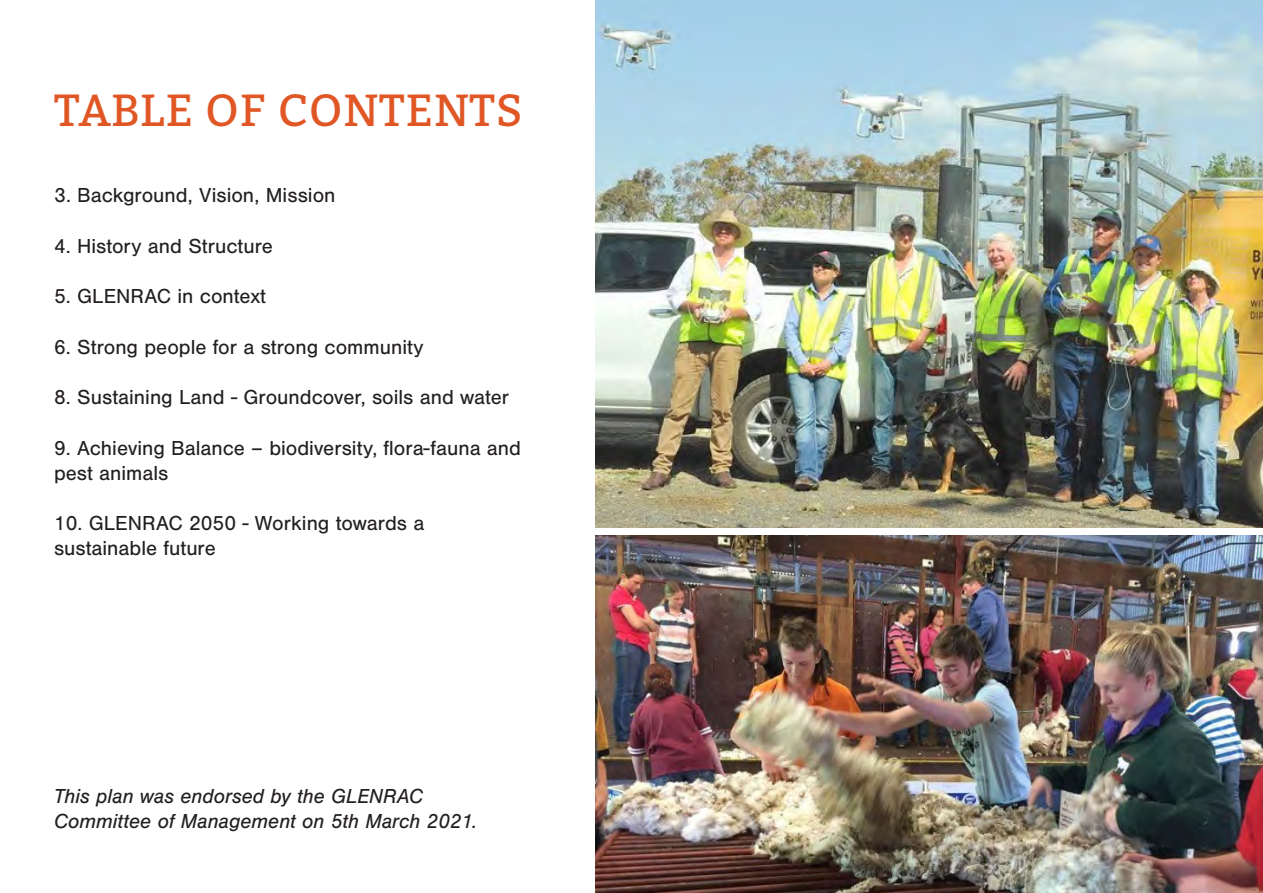
<style>
.page{position:relative;width:1263px;height:893px;background:#fff}
.page>*{position:absolute;margin:0;border:0;box-sizing:border-box;transform-origin:0 0}
.t1{font:45px "Bitter";letter-spacing:.02em;color:#e05725}
.t2{font:21px/25.2px "Nimbus San";color:#231f20}
.t3{font:italic 21px/25.2px "Nimbus San";color:#231f20}
</style>
<div class="page">
<img style="left:595px;top:0;width:668px;height:527px">
<img style="left:595px;top:536px;width:668px;height:357px">
<p class="t1" style="left:54px;top:82px;width:470px">TABLE OF CONTENTS</p>
<p class="t2" style="left:54px;top:183px;width:283px">3. Background, Vision, Mission</p>
<p class="t2" style="left:54px;top:234px;width:220px">4. History and Structure</p>
<p class="t2" style="left:54px;top:284px;width:213px">5. GLENRAC in context</p>
<p class="t2" style="left:54px;top:334px;width:371px">6. Strong people for a strong community</p>
<p class="t2" style="left:54px;top:385px;width:457px">8. Sustaining Land - Groundcover, soils and water</p>
<p class="t2" style="left:54px;top:435px;width:469px">9. Achieving Balance – biodiversity, flora-fauna and pest animals</p>
<p class="t2" style="left:54px;top:511px;width:372px">10. GLENRAC 2050 - Working towards a sustainable future</p>
<p class="t3" style="left:54px;top:784px;width:425px">This plan was endorsed by the GLENRAC<br>Committee of Management on 5th March 2021.</p>
</div>
